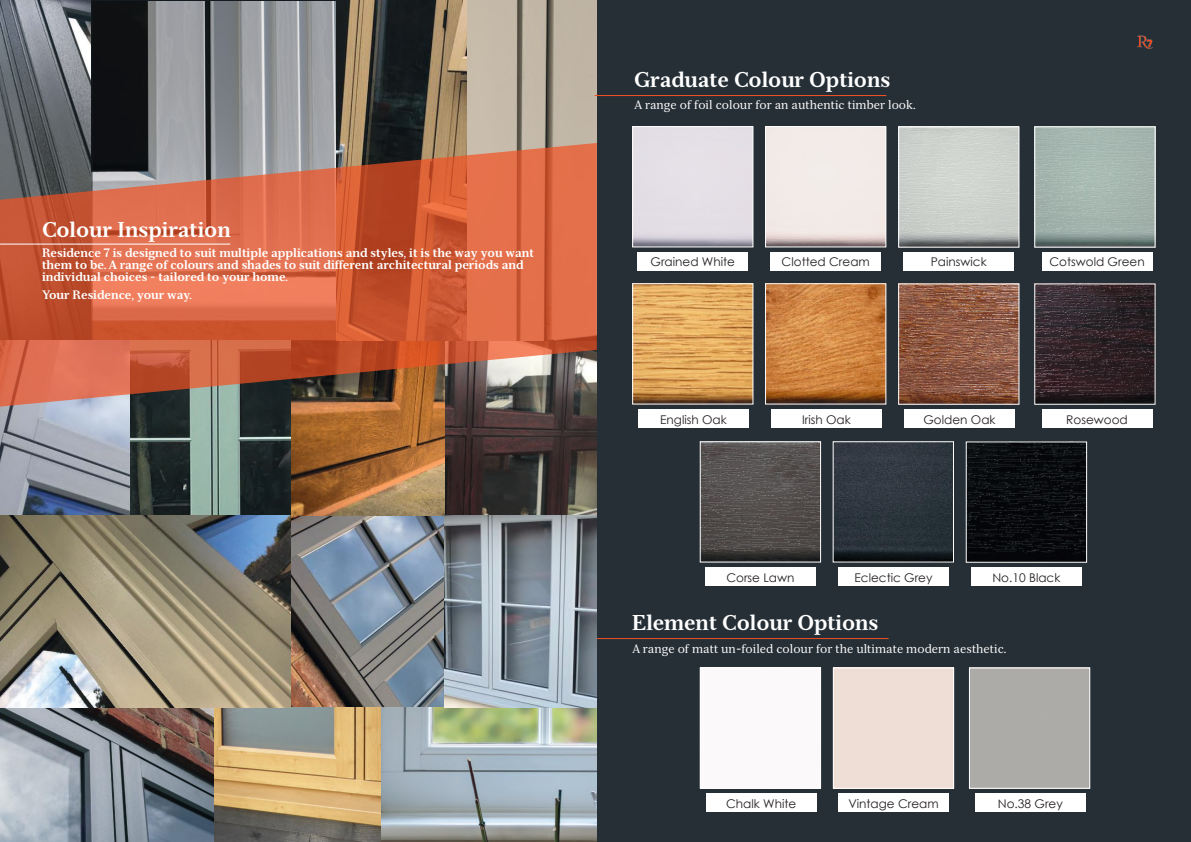
<style>
.page{position:relative;width:1191px;height:842px;background:#fff}
.page>*{position:absolute;margin:0;border:0;box-sizing:border-box;transform-origin:0 0}
.t1{font:700 21px "Serif 12 Beta";color:#fff}
.t2{font:700 12px/12px "Serif 12 Beta";color:#fff}
.t3{font:12px "Century Gothic";color:#241f1f}
.t4{font:12px "Serif 12 Beta";color:#fff}
</style>
<div class="page">
<div style="left:596px;top:0;width:595px;height:842px;background:#262f36"></div>
<img style="left:0;top:0;width:597px;height:842px">
<img style="left:1137px;top:36px;width:16px;height:13px">
<img style="left:634px;top:128px;width:117px;height:117px">
<div style="left:632px;top:126px;width:121px;height:121px;border:1px solid #fff"></div>
<img style="left:767px;top:128px;width:117px;height:117px">
<div style="left:765px;top:126px;width:121px;height:121px;border:1px solid #fff"></div>
<img style="left:900px;top:128px;width:117px;height:118px">
<div style="left:898px;top:126px;width:121px;height:122px;border:1px solid #fff"></div>
<img style="left:1036px;top:128px;width:117px;height:118px">
<div style="left:1034px;top:126px;width:121px;height:122px;border:1px solid #fff"></div>
<img style="left:634px;top:285px;width:117px;height:118px">
<div style="left:632px;top:283px;width:121px;height:122px;border:1px solid #fff"></div>
<img style="left:767px;top:285px;width:117px;height:118px">
<div style="left:765px;top:283px;width:121px;height:122px;border:1px solid #fff"></div>
<img style="left:900px;top:285px;width:117px;height:118px">
<div style="left:898px;top:283px;width:121px;height:122px;border:1px solid #fff"></div>
<img style="left:1036px;top:285px;width:117px;height:118px">
<div style="left:1034px;top:283px;width:121px;height:122px;border:1px solid #fff"></div>
<img style="left:701px;top:443px;width:118px;height:117px">
<div style="left:699px;top:441px;width:122px;height:121px;border:1px solid #fff"></div>
<img style="left:834px;top:443px;width:118px;height:117px">
<div style="left:832px;top:441px;width:122px;height:121px;border:1px solid #fff"></div>
<img style="left:967px;top:443px;width:118px;height:118px">
<div style="left:965px;top:441px;width:122px;height:122px;border:1px solid #fff"></div>
<div style="left:701px;top:669px;width:118px;height:118px;background:#fbf9fa"></div>
<div style="left:699px;top:667px;width:122px;height:122px;border:1px solid #fff"></div>
<div style="left:835px;top:669px;width:117px;height:118px;background:#efded6"></div>
<div style="left:833px;top:667px;width:121px;height:122px;border:1px solid #fff"></div>
<div style="left:971px;top:669px;width:117px;height:118px;background:#adaba7"></div>
<div style="left:969px;top:667px;width:121px;height:122px;border:1px solid #fff"></div>
<svg style="left:0;top:143px;width:597px;height:264px;background:#bf6548"></svg>
<hr style="left:0;top:244px;width:230px;height:1px;background:#fff">
<div style="left:637px;top:252px;width:111px;height:19px;background:#fff"></div>
<div style="left:770px;top:252px;width:111px;height:19px;background:#fff"></div>
<div style="left:903px;top:252px;width:111px;height:19px;background:#fff"></div>
<div style="left:1041px;top:252px;width:111px;height:19px;background:#fff"></div>
<div style="left:638px;top:410px;width:111px;height:18px;background:#fff"></div>
<div style="left:771px;top:410px;width:110px;height:18px;background:#fff"></div>
<div style="left:904px;top:410px;width:110px;height:18px;background:#fff"></div>
<div style="left:1041px;top:410px;width:111px;height:18px;background:#fff"></div>
<div style="left:705px;top:567px;width:110px;height:19px;background:#fff"></div>
<div style="left:838px;top:567px;width:110px;height:19px;background:#fff"></div>
<div style="left:971px;top:567px;width:110px;height:19px;background:#fff"></div>
<div style="left:706px;top:794px;width:110px;height:18px;background:#fff"></div>
<div style="left:838px;top:794px;width:110px;height:18px;background:#fff"></div>
<div style="left:975px;top:794px;width:110px;height:18px;background:#fff"></div>
<hr style="left:594px;top:95px;width:292px;height:1px;background:#f35122">
<hr style="left:597px;top:638px;width:291px;height:1px;background:#f35122">
<h1 class="t1" style="left:42px;top:217px;width:190px">Colour Inspiration</h1>
<p class="t2" style="left:42px;top:247px;width:493px">Residence 7 is designed to suit multiple applications and styles, it is the way you want them to be. A range of colours and shades to suit different architectural periods and individual choices - tailored to your home.</p>
<p class="t2" style="left:42px;top:289px;width:151px">Your Residence, your way.</p>
<h1 class="t1" style="left:634px;top:67px;width:257px">Graduate Colour Options</h1>
<p class="t4" style="left:634px;top:98px;width:283px">A range of foil colour for an authentic timber look.</p>
<p class="t3" style="left:650px;top:253px;width:86px">Grained White</p>
<p class="t3" style="left:781px;top:253px;width:90px">Clotted Cream</p>
<p class="t3" style="left:931px;top:253px;width:57px">Painswick</p>
<p class="t3" style="left:1049px;top:253px;width:97px">Cotswold Green</p>
<p class="t3" style="left:660px;top:411px;width:68px">English Oak</p>
<p class="t3" style="left:802px;top:411px;width:50px">Irish Oak</p>
<p class="t3" style="left:923px;top:411px;width:74px">Golden Oak</p>
<p class="t3" style="left:1066px;top:411px;width:63px">Rosewood</p>
<p class="t3" style="left:726px;top:569px;width:70px">Corse Lawn</p>
<p class="t3" style="left:854px;top:569px;width:80px">Eclectic Grey</p>
<p class="t3" style="left:992px;top:569px;width:69px">No.10 Black</p>
<h1 class="t1" style="left:632px;top:610px;width:248px">Element Colour Options</h1>
<p class="t4" style="left:632px;top:641px;width:376px">A range of matt un-foiled colour for the ultimate modern aesthetic.</p>
<p class="t3" style="left:726px;top:795px;width:72px">Chalk White</p>
<p class="t3" style="left:848px;top:795px;width:92px">Vintage Cream</p>
<p class="t3" style="left:998px;top:795px;width:66px">No.38 Grey</p>
</div>
